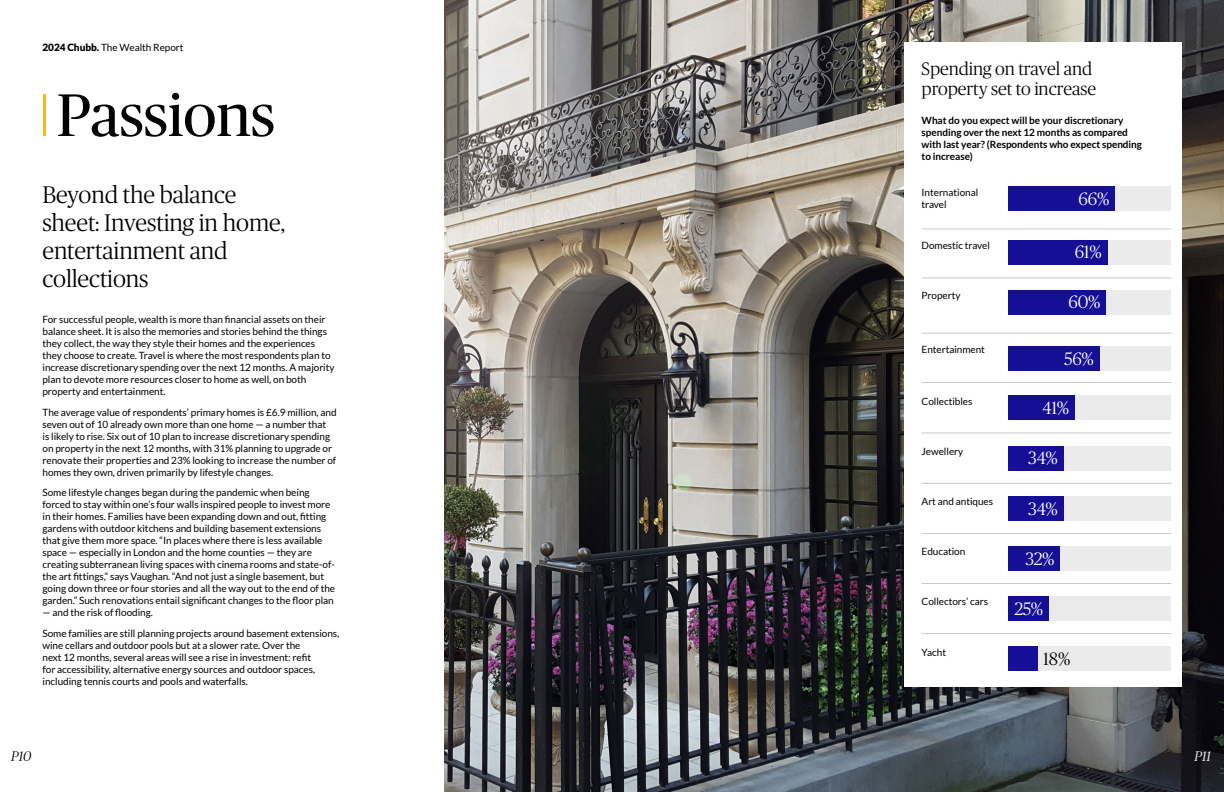
<style>
.page{position:relative;width:1224px;height:792px;background:#fff}
.page>*{position:absolute;margin:0;border:0;box-sizing:border-box;transform-origin:0 0}
.Pg_10_Title{font:60px "Chubb Publico";letter-spacing:-.005em;color:#000}
.Pg_10_H1{font:300 24px/28px "Chubb Publico";letter-spacing:-.005em;color:#000}
.Pg_11_H1{font:300 18px/20px "Chubb Publico";letter-spacing:-.005em;color:#000}
.Pg_11{font:300 18px "Chubb Publico";letter-spacing:-.005em;color:#fff}
.Pg_11-2{font:300 18px "Chubb Publico";color:#000}
.t1{font:italic 300 14px "Chubb Publico";color:#000}
.t2{font:italic 300 14px "Chubb Publico";color:#fff}
.Pg_10_Body{font:10px/12px "Lato";letter-spacing:-.005em;color:#000}
.Page_11_Body{font:700 10px/12px "Lato";letter-spacing:-.005em;color:#000}
.Pg_11_List{font:10px/12px "Lato";letter-spacing:-.005em;color:#000}
.s1{font-weight:900}
</style>
<div class="page">
<hr style="left:43px;top:94px;width:3px;height:42px;background:#ffb617">
<img style="left:445px;top:0;width:779px;height:792px">
<div style="left:904px;top:43px;width:277px;height:644px;background:#fff"></div>
<div style="left:1008px;top:186px;width:163px;height:25px;background:#ebebeb"></div>
<div style="left:1008px;top:240px;width:163px;height:24px;background:#ebebeb"></div>
<div style="left:1008px;top:290px;width:163px;height:24px;background:#ebebeb"></div>
<div style="left:1008px;top:346px;width:163px;height:24px;background:#ebebeb"></div>
<div style="left:1008px;top:396px;width:163px;height:24px;background:#ebebeb"></div>
<div style="left:1008px;top:446px;width:163px;height:24px;background:#ebebeb"></div>
<div style="left:1008px;top:496px;width:163px;height:25px;background:#ebebeb"></div>
<div style="left:1008px;top:546px;width:163px;height:25px;background:#ebebeb"></div>
<div style="left:1008px;top:596px;width:163px;height:25px;background:#ebebeb"></div>
<div style="left:1008px;top:646px;width:163px;height:25px;background:#ebebeb"></div>
<div style="left:1008px;top:646px;width:29px;height:25px;background:#150f96"></div>
<hr style="left:922px;top:229px;width:249px;height:1px;background:#c7c8ca">
<hr style="left:922px;top:278px;width:249px;height:1px;background:#c7c8ca">
<hr style="left:922px;top:333px;width:249px;height:1px;background:#c7c8ca">
<hr style="left:922px;top:382px;width:249px;height:1px;background:#c7c8ca">
<hr style="left:922px;top:433px;width:249px;height:1px;background:#c7c8ca">
<hr style="left:922px;top:483px;width:249px;height:1px;background:#c7c8ca">
<hr style="left:922px;top:533px;width:249px;height:1px;background:#c7c8ca">
<hr style="left:922px;top:583px;width:249px;height:1px;background:#c7c8ca">
<hr style="left:922px;top:633px;width:249px;height:1px;background:#c7c8ca">
<div style="left:1008px;top:186px;width:107px;height:25px;background:#150f96"></div>
<div style="left:1008px;top:240px;width:99px;height:24px;background:#150f96"></div>
<div style="left:1008px;top:290px;width:98px;height:24px;background:#150f96"></div>
<div style="left:1008px;top:346px;width:92px;height:24px;background:#150f96"></div>
<div style="left:1008px;top:396px;width:67px;height:24px;background:#150f96"></div>
<div style="left:1008px;top:446px;width:55px;height:24px;background:#150f96"></div>
<div style="left:1008px;top:496px;width:55px;height:25px;background:#150f96"></div>
<div style="left:1008px;top:546px;width:52px;height:25px;background:#150f96"></div>
<div style="left:1008px;top:596px;width:41px;height:25px;background:#150f96"></div>
<p class="Pg_10_Body" style="left:43px;top:41px;width:143px"><span class="s1">2024 Chubb.</span> The Wealth Report</p>
<h1 class="Pg_10_Title" style="left:57px;top:73px;width:220px">Passions</h1>
<h1 class="Pg_10_H1" style="left:43px;top:179px;width:244px">Beyond the balance sheet: Investing in home, entertainment and collections</h1>
<p class="Pg_10_Body" style="left:43px;top:314px;width:294px">For successful people, wealth is more than financial assets on their balance sheet. It is also the memories and stories behind the things they collect, the way they style their homes and the experiences they choose to create. Travel is where the most respondents plan to increase discretionary spending over the next 12 months. A majority plan to devote more resources closer to home as well, on both property and entertainment.</p>
<p class="Pg_10_Body" style="left:43px;top:406px;width:296px">The average value of respondents’ primary homes is £6.9 million, and seven out of 10 already own more than one home — a number that<br>is likely to rise. Six out of 10 plan to increase discretionary spending on property in the next 12 months, with 31% planning to upgrade or renovate their properties and 23% looking to increase the number of homes they own, driven primarily by lifestyle changes.</p>
<p class="Pg_10_Body" style="left:43px;top:487px;width:294px">Some lifestyle changes began during the pandemic when being forced to stay within one’s four walls inspired people to invest more in their homes. Families have been expanding down and out, fitting gardens with outdoor kitchens and building basement extensions that give them more space. “In places where there is less available space — especially in London and the home counties — they are creating subterranean living spaces with cinema rooms and state-of&shy;the art fittings,” says Vaughan. “And not just a single basement, but going down three or four stories and all the way out to the end of the garden.” Such renovations entail significant changes to the floor plan</p>
<p class="Pg_10_Body" style="left:43px;top:607px;width:112px">— and the risk of flooding.</p>
<p class="Pg_10_Body" style="left:43px;top:627px;width:298px">Some families are still planning projects around basement extensions, wine cellars and outdoor pools but at a slower rate. Over the<br>next 12 months, several areas will see a rise in investment: refit<br>for accessibility, alternative energy sources and outdoor spaces, including tennis courts and pools and waterfalls.</p>
<h3 class="t1" style="left:11px;top:746px;width:22px">P10</h3>
<h1 class="Pg_11_H1" style="left:922px;top:58px;width:176px">Spending on travel and property set to increase</h1>
<p class="Page_11_Body" style="left:922px;top:114px;width:222px">What do you expect will be your discretionary spending over the next 12 months as compared with last year? (Respondents who expect spending to increase)</p>
<p class="Pg_11_List" style="left:922px;top:186px;width:58px">International travel</p>
<p class="Pg_11" style="left:1078px;top:186px;width:32px">66%</p>
<p class="Pg_11_List" style="left:922px;top:239px;width:70px">Domestic travel</p>
<p class="Pg_11" style="left:1075px;top:240px;width:29px">61%</p>
<p class="Pg_11_List" style="left:922px;top:289px;width:40px">Property</p>
<p class="Pg_11" style="left:1068px;top:290px;width:34px">60%</p>
<p class="Pg_11_List" style="left:922px;top:343px;width:65px">Entertainment</p>
<p class="Pg_11" style="left:1064px;top:346px;width:31px">56%</p>
<p class="Pg_11_List" style="left:922px;top:395px;width:52px">Collectibles</p>
<p class="Pg_11" style="left:1042px;top:395px;width:28px">41%</p>
<p class="Pg_11_List" style="left:922px;top:445px;width:43px">Jewellery</p>
<p class="Pg_11" style="left:1028px;top:446px;width:31px">34%</p>
<p class="Pg_11_List" style="left:922px;top:496px;width:73px">Art and antiques</p>
<p class="Pg_11" style="left:1028px;top:496px;width:31px">34%</p>
<p class="Pg_11_List" style="left:922px;top:546px;width:45px">Education</p>
<p class="Pg_11" style="left:1026px;top:546px;width:30px">32%</p>
<p class="Pg_11_List" style="left:922px;top:596px;width:68px">Collectors’ cars</p>
<p class="Pg_11" style="left:1014px;top:596px;width:30px">25%</p>
<p class="Pg_11_List" style="left:922px;top:646px;width:26px">Yacht</p>
<p class="Pg_11-2" style="left:1043px;top:646px;width:29px">18%</p>
<h3 class="t2" style="left:1195px;top:746px;width:18px">P11</h3>
</div>
